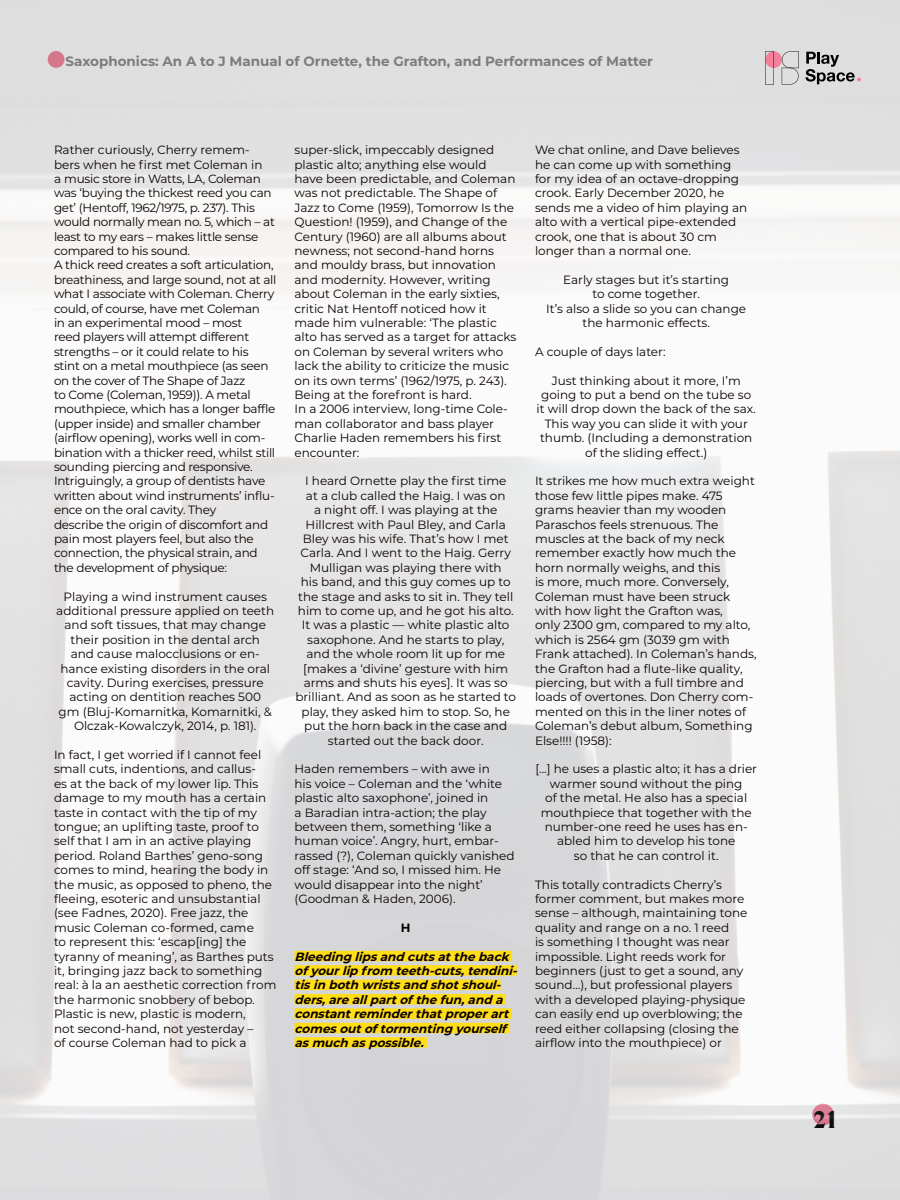
<style>
.page{position:relative;width:900px;height:1200px;background:#fff}
.page>*{position:absolute;margin:0;border:0;box-sizing:border-box;transform-origin:0 0}
.t1{font:900 24px "Butler";color:#000}
.t2{font:700 13.5px "Montserrat";color:#878787}
.t3{font:12px/14.4px "Montserrat";color:#0a0000}
.t4{font:12px/14.4px "Montserrat";letter-spacing:-.02em;color:#0a0000}
.t5{font:italic 700 12px/14.4px "Montserrat";color:#0a0000}
.t6{font:700 12px "Montserrat";color:#0a0000}
</style>
<div class="page">
<div style="left:294px;top:951px;width:218px;height:10px;background:#ffdd17"></div>
<div style="left:294px;top:965px;width:223px;height:11px;background:#ffdd17"></div>
<div style="left:294px;top:980px;width:207px;height:10px;background:#ffdd17"></div>
<div style="left:294px;top:994px;width:212px;height:10px;background:#ffdd17"></div>
<div style="left:294px;top:1008px;width:218px;height:11px;background:#ffdd17"></div>
<div style="left:294px;top:1023px;width:215px;height:10px;background:#ffdd17"></div>
<div style="left:294px;top:1037px;width:133px;height:11px;background:#ffdd17"></div>
<div style="left:765px;top:51px;width:17px;height:17px;background:#f3819a;border-radius:50%"></div>
<svg style="left:765px;top:51px;width:9px;height:34px"></svg>
<svg style="left:782px;top:51px;width:17px;height:34px"></svg>
<svg style="left:806px;top:52px;width:55px;height:32px;background:#a3a2a3"></svg>
<p class="t2" style="left:65px;top:51px;width:589px">Saxophonics: An A to J Manual of Ornette, the Grafton, and Performances of Matter</p>
<p class="t4" style="left:54px;top:142px;width:224px">Rather curiously, Cherry remem&shy;bers when he first met Coleman in<br>a music store in Watts, LA, Coleman was ‘buying the thickest reed you can get’ (Hentoff, 1962/1975, p. 237). This would normally mean no. 5, which – at least to my ears – makes little sense compared to his sound.<br>A thick reed creates a soft articulation, breathiness, and large sound, not at all what I associate with Coleman. Cherry could, of course, have met Coleman<br>in an experimental mood – most<br>reed players will attempt different strengths – or it could relate to his stint on a metal mouthpiece (as seen on the cover of The Shape of Jazz<br>to Come (Coleman, 1959)). A metal mouthpiece, which has a longer baffle (upper inside) and smaller chamber (airflow opening), works well in com&shy;bination with a thicker reed, whilst still sounding piercing and responsive.</p>
<p class="t4" style="left:54px;top:473px;width:222px">Intriguingly, a group of dentists have written about wind instruments’ influ&shy;ence on the oral cavity. They<br>describe the origin of discomfort and pain most players feel, but also the connection, the physical strain, and the development of physique:</p>
<p class="t3" style="left:56px;top:589px;width:219px;text-align:center">Playing a wind instrument causes additional pressure applied on teeth and soft tissues, that may change their position in the dental arch<br>and cause malocclusions or en&shy;hance existing disorders in the oral cavity. During exercises, pressure acting on dentition reaches 500<br>gm (Bluj-Komarnitka, Komarnitki, &amp; Olczak-Kowalczyk, 2014, p. 181).</p>
<p class="t3" style="left:54px;top:747px;width:224px">In fact, I get worried if I cannot feel small cuts, indentions, and callus-<br>es at the back of my lower lip. This damage to my mouth has a certain taste in contact with the tip of my tongue; an uplifting taste, proof to self that I am in an active playing period. Roland Barthes’ geno-song comes to mind, hearing the body in the music, as opposed to pheno, the fleeing, esoteric and unsubstantial (see Fadnes, 2020). Free jazz, the music Coleman co-formed, came<br>to represent this: ‘escap[ing] the tyranny of meaning’, as Barthes puts it, bringing jazz back to something real: à la an aesthetic correction from the harmonic snobbery of bebop.<br>Plastic is new, plastic is modern,<br>not second-hand, not yesterday –<br>of course Coleman had to pick a</p>
<p class="t3" style="left:294px;top:142px;width:223px">super-slick, impeccably designed plastic alto; anything else would have been predictable, and Coleman was not predictable. The Shape of Jazz to Come (1959), Tomorrow Is the Question! (1959), and Change of the Century (1960) are all albums about newness; not second-hand horns and mouldy brass, but innovation and modernity. However, writing about Coleman in the early sixties, critic Nat Hentoff noticed how it made him vulnerable: ‘The plastic alto has served as a target for attacks on Coleman by several writers who lack the ability to criticize the music on its own terms’ (1962/1975, p. 243).<br>Being at the forefront is hard.</p>
<p class="t3" style="left:294px;top:401px;width:215px">In a 2006 interview, long-time Cole&shy;man collaborator and bass player<br>Charlie Haden remembers his first encounter:</p>
<p class="t3" style="left:295px;top:473px;width:222px;text-align:center">I heard Ornette play the first time<br>at a club called the Haig. I was on<br>a night off. I was playing at the<br>Hillcrest with Paul Bley, and Carla<br>Bley was his wife. That’s how I met<br>Carla. And I went to the Haig. Gerry<br>Mulligan was playing there with<br>his band, and this guy comes up to the stage and asks to sit in. They tell him to come up, and he got his alto.<br>It was a plastic — white plastic alto saxophone. And he starts to play, and the whole room lit up for me [makes a ‘divine’ gesture with him arms and shuts his eyes]. It was so brilliant. And as soon as he started to play, they asked him to stop. So, he put the horn back in the case and started out the back door.</p>
<p class="t3" style="left:294px;top:761px;width:222px">Haden remembers – with awe in<br>his voice – Coleman and the ‘white plastic alto saxophone’, joined in<br>a Baradian intra-action; the play between them, something ‘like a human voice’. Angry, hurt, embar&shy;rassed (?), Coleman quickly vanished off stage: ‘And so, I missed him. He would disappear into the night’ (Goodman &amp; Haden, 2006).</p>
<p class="t6" style="left:401px;top:919px;width:11px">H</p>
<p class="t5" style="left:294px;top:948px;width:228px">Bleeding lipsand cutsattheback ofyourlip from teeth-cuts,tendini&shy;tisin both wristsand shotshoul&shy;ders,areallpartofthefun,and a constantreminderthatproperart comesoutoftormenting yourself asmuch aspossible.</p>
<p class="t3" style="left:535px;top:142px;width:214px">We chat online, and Dave believes he can come up with something for my idea of an octave-dropping crook. Early December 2020, he sends me a video of him playing an alto with a vertical pipe-extended crook, one that is about 30 cm longer than a normal one.</p>
<p class="t3" style="left:563px;top:272px;width:167px;text-align:center">Early stages but it’s starting to come together.</p>
<p class="t3" style="left:546px;top:301px;width:201px;text-align:center">It’s also a slide so you can change the harmonic effects.</p>
<p class="t3" style="left:535px;top:344px;width:132px">A couple of days later:</p>
<p class="t3" style="left:537px;top:373px;width:221px;text-align:center">Just thinking about it more, I’m going to put a bend on the tube so it will drop down the back of the sax.<br>This way you can slide it with your thumb. (Including a demonstration of the sliding effect.)</p>
<p class="t3" style="left:535px;top:473px;width:223px">It strikes me how much extra weight those few little pipes make. 475 grams heavier than my wooden<br>Paraschos feels strenuous. The muscles at the back of my neck remember exactly how much the horn normally weighs, and this<br>is more, much more. Conversely,<br>Coleman must have been struck with how light the Grafton was,<br>only 2300 gm, compared to my alto, which is 2564 gm (3039 gm with<br>Frank attached). In Coleman’s hands, the Grafton had a flute-like quality, piercing, but with a full timbre and loads of overtones. Don Cherry com&shy;mented on this in the liner notes of<br>Coleman’s debut album, Something<br>Else!!!! (1958):</p>
<p class="t3" style="left:535px;top:761px;width:223px;text-align:center">[...] he uses a plastic alto; it has a drier warmer sound without the ping<br>of the metal. He also has a special mouthpiece that together with the number-one reed he uses has en&shy;abled him to develop his tone<br>so that he can control it.</p>
<p class="t3" style="left:535px;top:877px;width:214px">This totally contradicts Cherry’s former comment, but makes more sense – although, maintaining tone quality and range on a no. 1 reed<br>is something I thought was near impossible. Light reeds work for beginners (just to get a sound, any sound…), but professional players with a developed playing-physique can easily end up overblowing; the reed either collapsing (closing the airflow into the mouthpiece) or</p>
<p class="t1" style="left:814px;top:1105px;width:24px">21</p>
</div>
